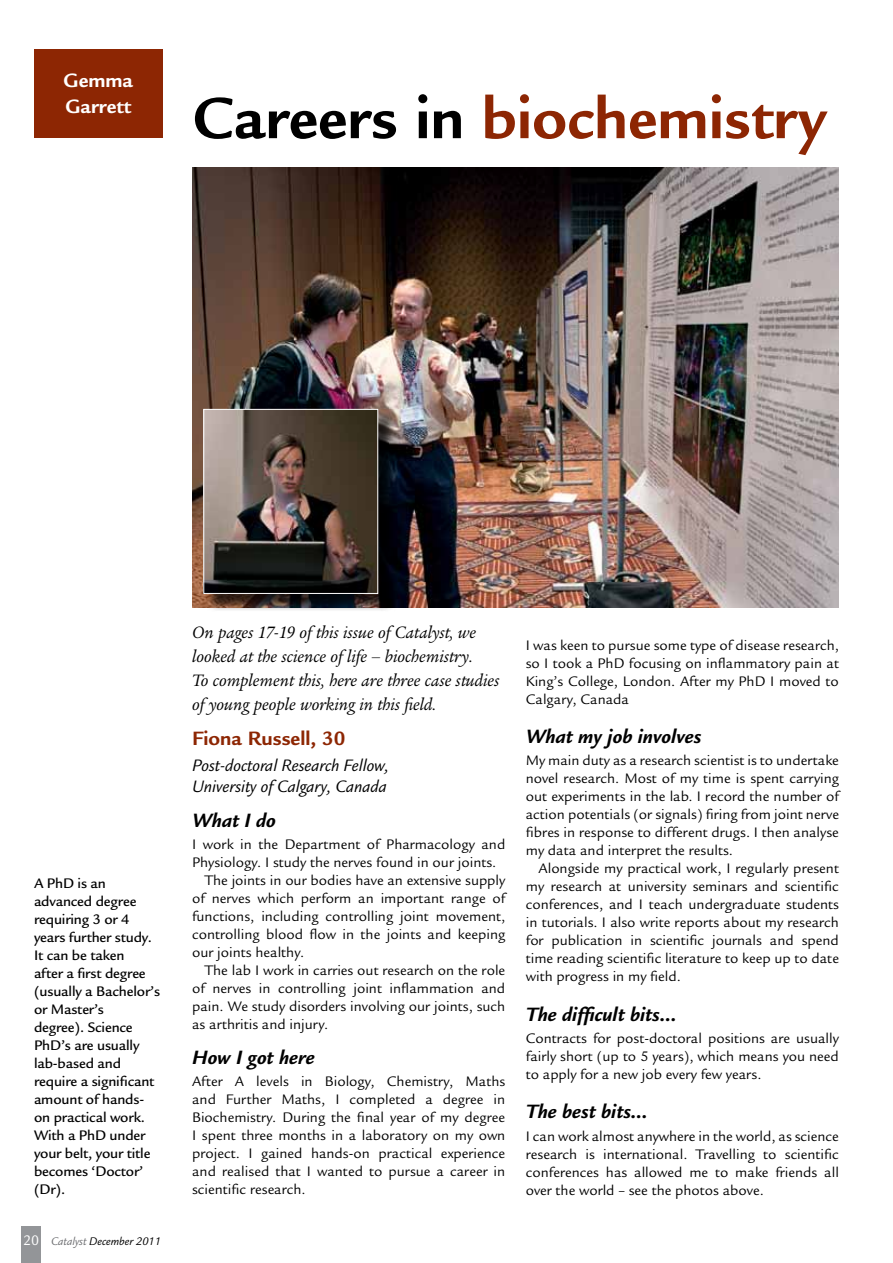
<style>
.page{position:relative;width:893px;height:1263px;background:#fff}
.page>*{position:absolute;margin:0;border:0;box-sizing:border-box;transform-origin:0 0}
.t1{font:700 63.15px "Legacy Sans";color:#8d2603}
.t2{font:italic 700 21px "Legacy Sans";color:#000}
.t3{font:700 21px "Legacy Sans";color:#8d2603}
.t4{font:700 21px/25.5px "Legacy Sans";color:#fff}
.t5{font:italic 18px/24px "Legacy Ser ITC";color:#000}
.t6{font:italic 18px/21px "Legacy Sans";color:#000}
.t7{font:15px/18px "Legacy Sans";color:#000;text-align:justify}
.t8{font:500 15px/18px "Legacy Sans";letter-spacing:-.01em;color:#000}
.t9{font:italic 12px "Legacy Sans";color:#000}
.s1{color:#000}
.s2{font-style:normal;font-size:15px;color:#fff}
.s3{color:#6d6e71}
</style>
<div class="page">
<img style="left:192px;top:167px;width:647px;height:440px">
<div style="left:21px;top:1226px;width:20px;height:37px;background:#939598"></div>
<div style="left:34px;top:49px;width:129px;height:88px;background:#8d2603"></div>
<div style="left:206px;top:411px;width:191px;height:202px;background:#000;opacity:.75"></div>
<img style="left:205px;top:411px;width:171px;height:181px">
<div style="left:203px;top:409px;width:175px;height:185px;border:1px solid #fff"></div>
<h2 class="t4" style="left:64px;top:68px;width:71px">Gemma<br>Garrett</h2>
<h1 class="t1" style="left:193px;top:82px;width:635px"><span class="s1">Careers in</span> biochemistry</h1>
<p class="t8" style="left:34px;top:874px;width:128px">A PhD is an advanced degree requiring 3 or 4 years further study.<br>It can be taken<br>after a first degree (usually a Bachelor’s or Master’s<br>degree). Science<br>PhD’s are usually lab-based and require a significant amount of hands&shy;on practical work.<br>With a PhD under your belt, your title becomes ‘Doctor’ (Dr).</p>
<p class="t9" style="left:23px;top:1235px;width:140px"><span class="s2">20</span> <span class="s3">Catalyst</span> December 2011</p>
<p class="t5" style="left:192px;top:621px;width:309px">On pages 17-19 of this issue of Catalyst, we looked at the science of life – biochemistry.<br>To complement this, here are three case studies of young people working in this field.</p>
<h2 class="t3" style="left:192px;top:727px;width:155px">Fiona Russell, 30</h2>
<p class="t6" style="left:192px;top:755px;width:198px">Post-doctoral Research Fellow,<br>University of Calgary, Canada</p>
<h2 class="t2" style="left:192px;top:808px;width:85px">What I do</h2>
<p class="t7" style="left:192px;top:835px;width:315px">I work in the Department of Pharmacology and</p>
<p class="t7" style="left:192px;top:853px;width:306px">Physiology. I study the nerves found in our joints.</p>
<p class="t7" style="left:205px;top:871px;width:302px">The joints in our bodies have an extensive supply</p>
<p class="t7" style="left:192px;top:889px;width:315px">of nerves which perform an important range of</p>
<p class="t7" style="left:192px;top:907px;width:315px">functions, including controlling joint movement,</p>
<p class="t7" style="left:192px;top:925px;width:315px">controlling blood flow in the joints and keeping</p>
<p class="t7" style="left:192px;top:943px;width:114px">our joints healthy.</p>
<p class="t7" style="left:205px;top:961px;width:302px">The lab I work in carries out research on the role</p>
<p class="t7" style="left:192px;top:979px;width:315px">of nerves in controlling joint inflammation and</p>
<p class="t7" style="left:192px;top:997px;width:315px">pain. We study disorders involving our joints, such</p>
<p class="t7" style="left:192px;top:1015px;width:138px">as arthritis and injury.</p>
<h2 class="t2" style="left:192px;top:1045px;width:124px">How I got here</h2>
<p class="t7" style="left:192px;top:1073px;width:315px">After A levels in Biology, Chemistry, Maths and Further Maths, I completed a degree in Biochemistry. During the final year of my degree I spent three months in a laboratory on my own project. I gained hands-on practical experience and realised that I wanted to pursue a career in scientific research.</p>
<p class="t7" style="left:526px;top:636px;width:315px">I was keen to pursue some type of disease research, so I took a PhD focusing on inflammatory pain at King’s College, London. After my PhD I moved to Calgary, Canada</p>
<h2 class="t2" style="left:526px;top:724px;width:177px">What my job involves</h2>
<p class="t7" style="left:526px;top:752px;width:315px">My main duty as a research scientist is to undertake novel research. Most of my time is spent carrying out experiments in the lab. I record the number of action potentials (or signals) firing from joint nerve fibres in response to different drugs. I then analyse my data and interpret the results.</p>
<p class="t7" style="left:526px;top:860px;width:315px;text-indent:13px">Alongside my practical work, I regularly present my research at university seminars and scientific conferences, and I teach undergraduate students in tutorials. I also write reports about my research for publication in scientific journals and spend time reading scientific literature to keep up to date with progress in my field.</p>
<h2 class="t2" style="left:526px;top:1002px;width:152px">The difficult bits…</h2>
<p class="t7" style="left:526px;top:1029px;width:315px">Contracts for post-doctoral positions are usually fairly short (up to 5 years), which means you need to apply for a new job every few years.</p>
<h2 class="t2" style="left:526px;top:1099px;width:124px">The best bits…</h2>
<p class="t7" style="left:526px;top:1127px;width:315px">I can work almost anywhere in the world, as science research is international. Travelling to scientific conferences has allowed me to make friends all over the world – see the photos above.</p>
</div>
